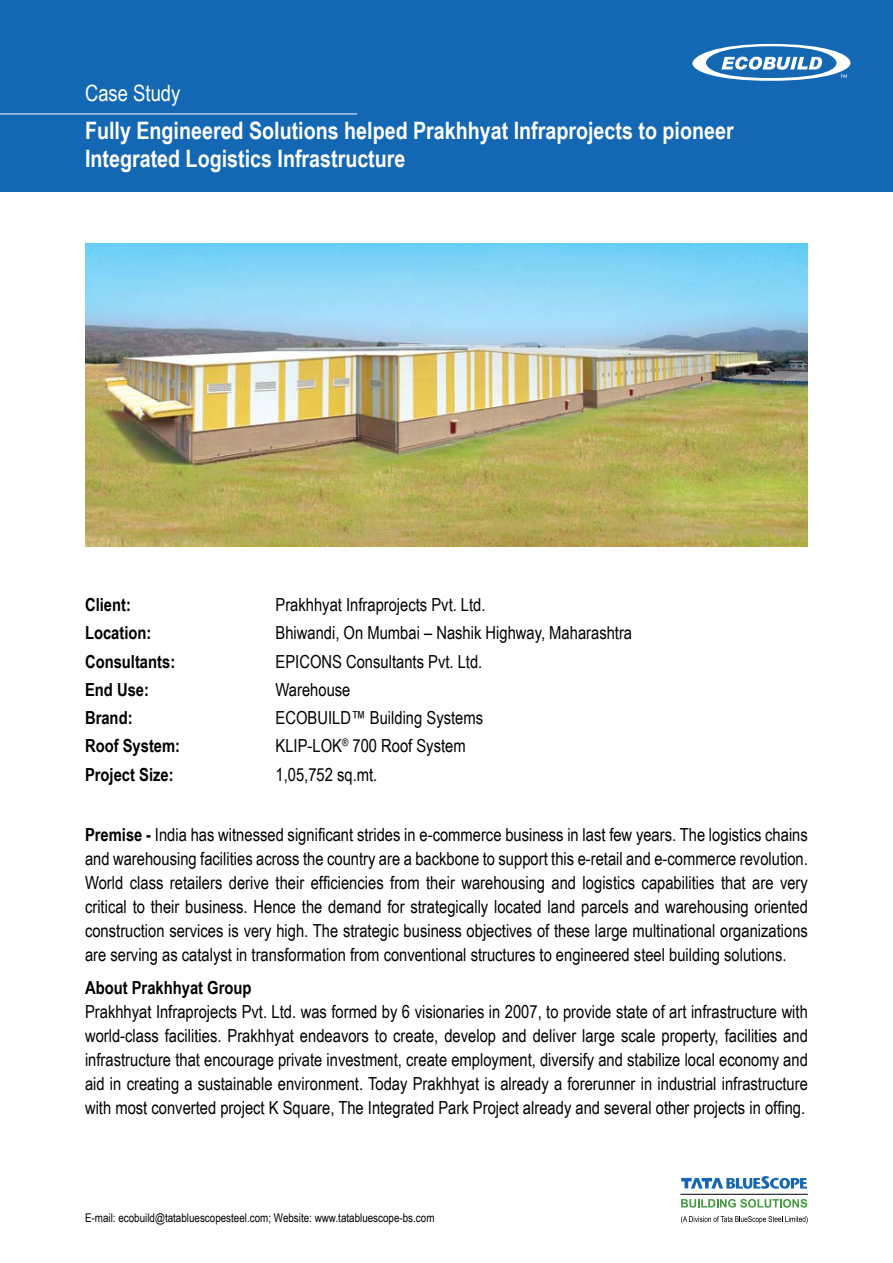
<style>
.page{position:relative;width:893px;height:1263px;background:#fff}
.page>*{position:absolute;margin:0;border:0;box-sizing:border-box;transform-origin:0 0}
.t1{font:700 24px/28.8px "Arial Narrow";color:#fff}
.t2{font:22.5px "Arial Narrow";color:#fff}
.t3{font:18px/24px "Arial Narrow";color:#000;text-align:justify}
.t4{font:700 18px "Arial Narrow";color:#000}
.t5{font:12px "Arial Narrow";color:#000}
.s1{font-weight:700}
</style>
<div class="page">
<div style="left:0;top:0;width:893px;height:192px;background:#1468b3"></div>
<svg style="left:681px;top:1176px;width:126px;height:13px"></svg>
<svg style="left:681px;top:1199px;width:126px;height:8px"></svg>
<hr style="left:680px;top:1194px;width:128px;height:1px;background:#000">
<svg style="left:681px;top:1216px;width:127px;height:7px"></svg>
<img style="left:85px;top:243px;width:723px;height:304px">
<hr style="left:0;top:114px;width:357px;height:1px;background:#fff">
<svg style="left:692px;top:44px;width:158px;height:37px"></svg>
<p class="t2" style="left:85px;top:80px;width:97px">Case Study</p>
<h1 class="t1" style="left:85px;top:115px;width:650px">Fully Engineered Solutions helped Prakhhyat Infraprojects to pioneer<br>Integrated Logistics Infrastructure</h1>
<p class="t4" style="left:85px;top:594px;width:47px">Client:</p>
<p class="t3" style="left:276px;top:593px;width:212px">Prakhhyat Infraprojects Pvt. Ltd.</p>
<p class="t4" style="left:85px;top:622px;width:68px">Location:</p>
<p class="t3" style="left:276px;top:621px;width:358px">Bhiwandi, On Mumbai – Nashik Highway, Maharashtra</p>
<p class="t4" style="left:85px;top:651px;width:92px">Consultants:</p>
<p class="t3" style="left:276px;top:649px;width:208px">EPICONS Consultants Pvt. Ltd.</p>
<p class="t4" style="left:85px;top:679px;width:65px">End Use:</p>
<p class="t3" style="left:276px;top:677px;width:76px">Warehouse</p>
<p class="t4" style="left:85px;top:707px;width:49px">Brand:</p>
<p class="t3" style="left:276px;top:706px;width:209px">ECOBUILD™ Building Systems</p>
<p class="t4" style="left:85px;top:735px;width:97px">Roof System:</p>
<p class="t3" style="left:276px;top:734px;width:192px">KLIP-LOK<sup>®</sup> 700 Roof System</p>
<p class="t4" style="left:85px;top:764px;width:90px">Project Size:</p>
<p class="t3" style="left:276px;top:762px;width:103px">1,05,752 sq.mt.</p>
<p class="t3" style="left:85px;top:823px;width:724px"><span class="s1">Premise -</span> India has witnessed significant strides in e-commerce business in last few years. The logistics chains and warehousing facilities across the country are a backbone to support this e-retail and e-commerce revolution.<br>World class retailers derive their efficiencies from their warehousing and logistics capabilities that are very critical to their business. Hence the demand for strategically located land parcels and warehousing oriented construction services is very high. The strategic business objectives of these large multinational organizations are serving as catalyst in transformation from conventional structures to engineered steel building solutions.</p>
<p class="t4" style="left:85px;top:977px;width:168px">About Prakhhyat Group</p>
<p class="t3" style="left:85px;top:999px;width:724px">Prakhhyat Infraprojects Pvt. Ltd. was formed by 6 visionaries in 2007, to provide state of art infrastructure with world-class facilities. Prakhhyat endeavors to create, develop and deliver large scale property, facilities and infrastructure that encourage private investment, create employment, diversify and stabilize local economy and aid in creating a sustainable environment. Today Prakhhyat is already a forerunner in industrial infrastructure with most converted project K Square, The Integrated Park Project already and several other projects in offing.</p>
<p class="t5" style="left:85px;top:1210px;width:351px">E-mail: ecobuild@tatabluescopesteel.com; Website: www.tatabluescope-bs.com</p>
</div>
